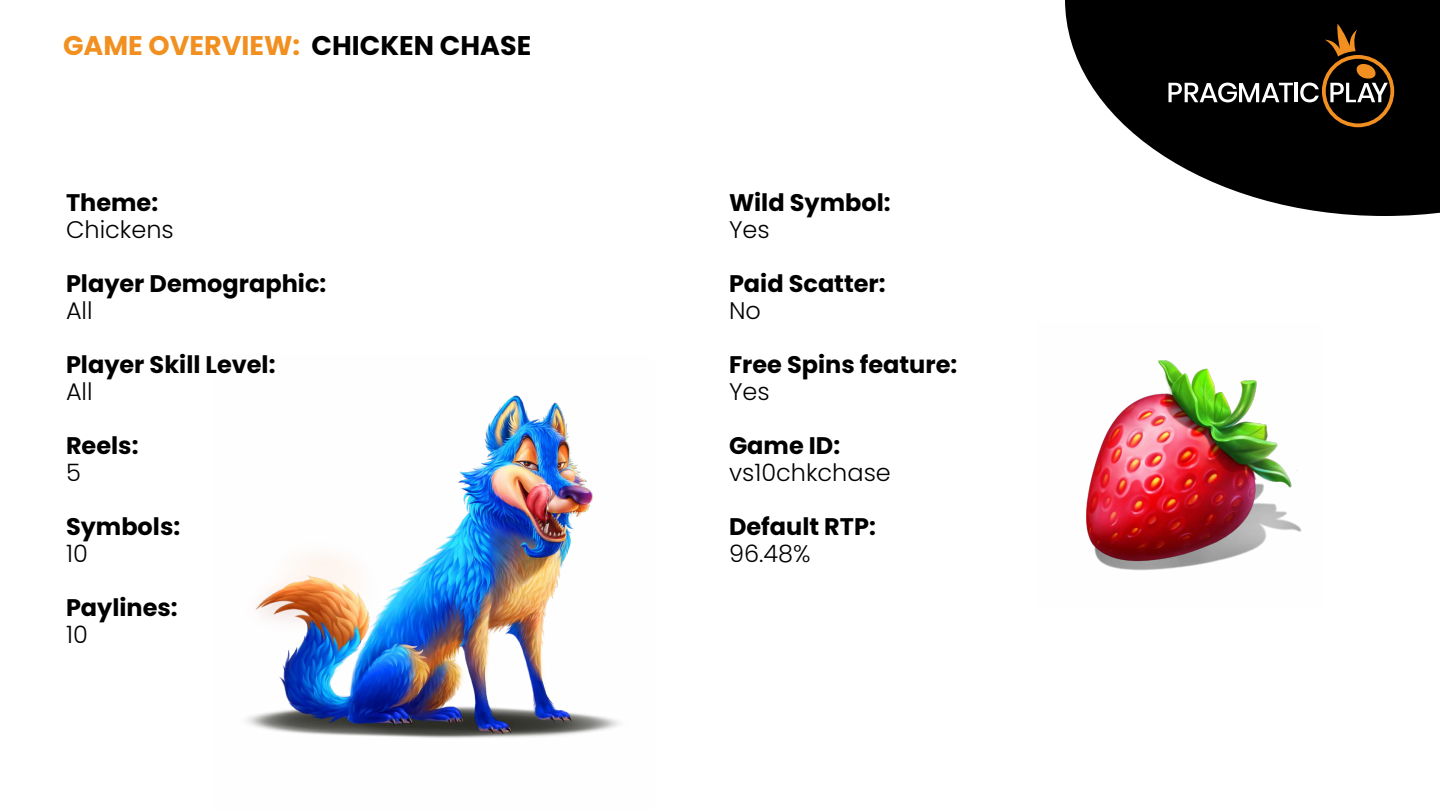
<style>
.page{position:relative;width:1440px;height:810px;background:#fff}
.page>*{position:absolute;margin:0;border:0;box-sizing:border-box;transform-origin:0 0}
.t1{font:700 27px "Poppins";color:#f19021}
.t2{font:700 24px "Poppins";color:#000}
.t3{font:300 24px "Poppins";color:#000}
.s1{color:#000}
</style>
<div class="page">
<svg style="left:1065px;top:0;width:375px;height:216px;fill:#000"></svg>
<svg style="left:1168px;top:83px;width:125px;height:19px"></svg>
<hr style="left:1295px;top:83px;width:3px;height:19px;background:#fff">
<svg style="left:1300px;top:24px;width:94px;height:103px;background:#322414"></svg>
<img style="left:246px;top:395px;width:374px;height:343px">
<img style="left:1086px;top:360px;width:216px;height:211px">
<p class="t1" style="left:63px;top:30px;width:470px">GAME OVERVIEW: <span class="s1">CHICKEN CHASE</span></p>
<p class="t2" style="left:66px;top:189px;width:94px">Theme:</p>
<p class="t3" style="left:66px;top:216px;width:109px">Chickens</p>
<p class="t2" style="left:66px;top:270px;width:262px">Player Demographic:</p>
<p class="t3" style="left:66px;top:297px;width:28px">All</p>
<p class="t2" style="left:66px;top:351px;width:211px">Player Skill Level:</p>
<p class="t3" style="left:66px;top:378px;width:28px">All</p>
<p class="t2" style="left:66px;top:432px;width:74px">Reels:</p>
<p class="t3" style="left:66px;top:459px;width:16px">5</p>
<p class="t2" style="left:66px;top:513px;width:116px">Symbols:</p>
<p class="t3" style="left:66px;top:540px;width:23px">10</p>
<p class="t2" style="left:66px;top:594px;width:113px">Paylines:</p>
<p class="t3" style="left:66px;top:621px;width:23px">10</p>
<p class="t2" style="left:729px;top:189px;width:163px">Wild Symbol:</p>
<p class="t3" style="left:729px;top:216px;width:42px">Yes</p>
<p class="t2" style="left:729px;top:270px;width:158px">Paid Scatter:</p>
<p class="t3" style="left:729px;top:297px;width:33px">No</p>
<p class="t2" style="left:729px;top:351px;width:230px">Free Spins feature:</p>
<p class="t3" style="left:729px;top:378px;width:42px">Yes</p>
<p class="t2" style="left:729px;top:432px;width:113px">Game ID:</p>
<p class="t3" style="left:729px;top:459px;width:163px">vs10chkchase</p>
<p class="t2" style="left:729px;top:513px;width:148px">Default RTP:</p>
<p class="t3" style="left:729px;top:540px;width:83px">96.48%</p>
</div>
